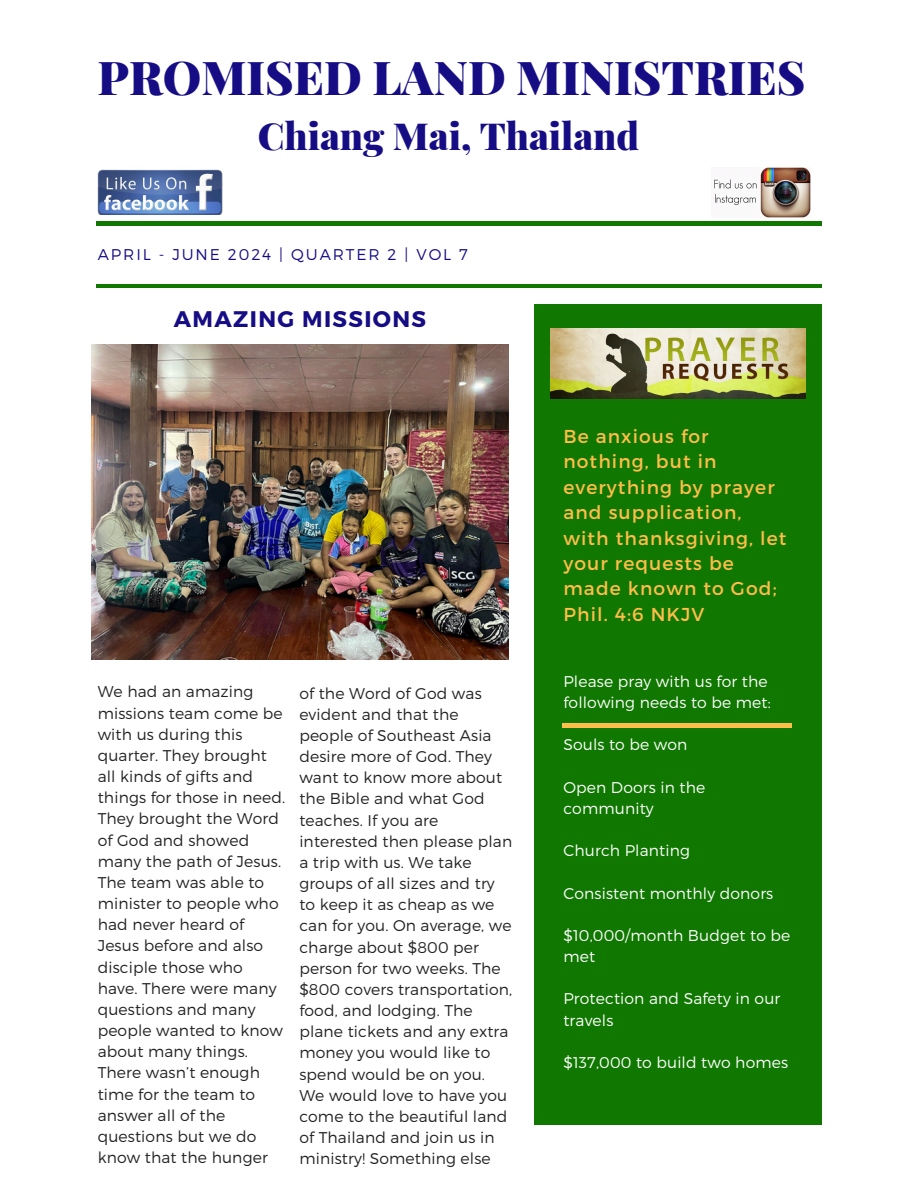
<style>
.page{position:relative;width:918px;height:1188px;background:#fff}
.page>*{position:absolute;margin:0;border:0;box-sizing:border-box;transform-origin:0 0}
.t1{font:900 46.65px "Playfair Display";color:#160d85}
.t2{font:900 37.35px "Playfair Display";color:#160d85}
.t3{font:700 22.5px "Montserrat";letter-spacing:.06em;color:#160d85}
.t4{font:18.6px/25.3px "Montserrat";letter-spacing:.06em;color:#ffbd4a}
.t5{font:300 15.6px/21.1px "Montserrat";letter-spacing:.01em;color:#222}
.t6{font:300 15.6px/21.1px "Montserrat";letter-spacing:.01em;color:#fff}
.t7{font:300 15.6px "Montserrat";letter-spacing:.12em;color:#160d85}
</style>
<div class="page">
<hr style="left:97px;top:222px;width:725px;height:3px;background:#107800">
<hr style="left:97px;top:284px;width:725px;height:4px;background:#107800">
<div style="left:534px;top:304px;width:287px;height:820px;background:#107800"></div>
<hr style="left:562px;top:724px;width:230px;height:3px;background:#ffbd4a">
<img style="left:550px;top:328px;width:256px;height:71px">
<img style="left:97px;top:169px;width:126px;height:45px">
<img style="left:714px;top:167px;width:96px;height:51px">
<img style="left:92px;top:344px;width:416px;height:315px">
<h4 class="t1" style="left:97px;top:44px;width:710px">PROMISED LAND MINISTRIES</h4>
<p class="t2" style="left:258px;top:110px;width:383px">Chiang Mai, Thailand</p>
<p class="t7" style="left:98px;top:244px;width:371px">APRIL - JUNE 2024 | QUARTER 2 | VOL 7</p>
<p class="t3" style="left:174px;top:304px;width:254px">AMAZING MISSIONS</p>
<p class="t5" style="left:98px;top:680px;width:189px">We had an amazing missions team come be with us during this quarter. They brought all kinds of gifts and things for those in need.<br>They brought the Word of God and showed many the path of Jesus.<br>The team was able to minister to people who had never heard of<br>Jesus before and also disciple those who have. There were many questions and many people wanted to know about many things.<br>There wasn’t enough time for the team to answer all of the questions but we do know that the hunger</p>
<p class="t5" style="left:299px;top:682px;width:214px">of the Word of God was evident and that the people of Southeast Asia desire more of God. They want to know more about the Bible and what God teaches. If you are interested then please plan a trip with us. We take groups of all sizes and try to keep it as cheap as we can for you. On average, we charge about $800 per person for two weeks. The $800 covers transportation, food, and lodging. The plane tickets and any extra money you would like to spend would be on you.<br>We would love to have you come to the beautiful land of Thailand and join us in ministry! Something else</p>
<h1 class="t4" style="left:563px;top:423px;width:225px">Be anxious for nothing, but in everything by prayer and supplication, with thanksgiving, let your requests be made known to God;<br>Phil. 4:6 NKJV</h1>
<h2 class="t6" style="left:563px;top:670px;width:209px">Please pray with us for the following needs to be met:</h2>
<p class="t6" style="left:563px;top:733px;width:126px">Souls to be won</p>
<p class="t6" style="left:563px;top:776px;width:143px">Open Doors in the community</p>
<p class="t6" style="left:563px;top:839px;width:128px">Church Planting</p>
<h5 class="t6" style="left:563px;top:882px;width:211px">Consistent monthly donors</h5>
<p class="t6" style="left:563px;top:924px;width:228px">$10,000/month Budget to be met</p>
<h3 class="t6" style="left:563px;top:987px;width:218px">Protection and Safety in our travels</h3>
<p class="t6" style="left:563px;top:1051px;width:226px">$137,000 to build two homes</p>
</div>
